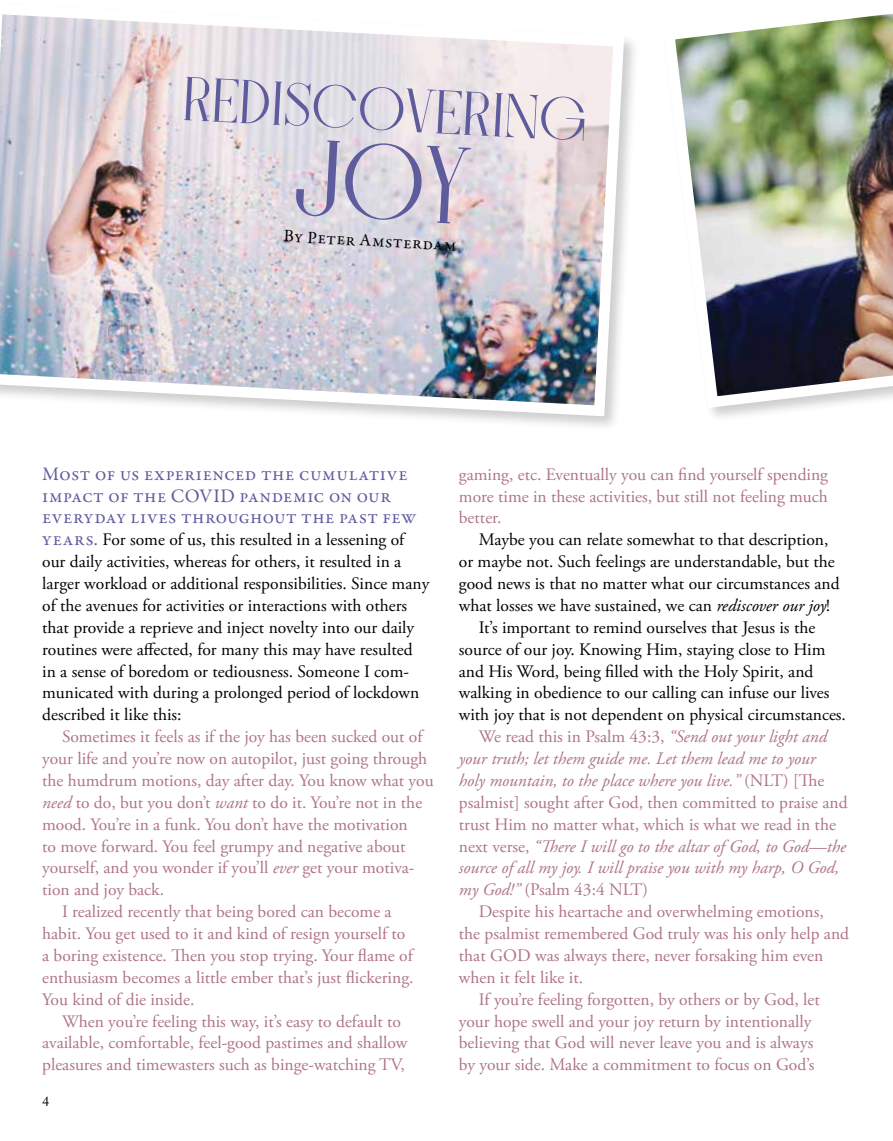
<style>
.page{position:relative;width:893px;height:1141px;background:#fff}
.page>*{position:absolute;margin:0;border:0;box-sizing:border-box;transform-origin:0 0}
.t1{font:700 59.5px "Bigilla";color:#5f5c9e}
.t2{font:19.25px/21.9px "Garamond Premr Pro";letter-spacing:.02em;color:#5f5c9e}
.t3{font:17.5px/21.9px "Adobe Garamond Pro";color:#ae7584;text-align:justify}
.t4{font:17.5px/21.9px "Adobe Garamond Pro";color:#000}
.t5{font:italic 17.5px "Adobe Garamond Pro";color:#ae7584}
.t6{font:17.5px "Garamond Premr Pro";color:#000}
.t7{font:14px "Adobe Caslon Pro";color:#000}
.s1{font-family:"Garamond Premr Pro";font-size:19.25px;color:#5f5c9e}
.s2{font-style:italic}
.s3{font-style:normal}
</style>
<div class="page">
<img style="left:0;top:14px;width:630px;height:408px">
<img style="left:675px;top:13px;width:218px;height:401px">
<svg style="left:295px;top:139px;width:176px;height:85px;background:#e0d9e0"></svg>
<h1 class="t1" style="left:185px;top:63px;width:405px;rotate:3deg">REDISCOVERING</h1>
<p class="t6" style="left:284px;top:225px;width:174px;rotate:3deg">By Peter Amsterdam</p>
<p class="t2" style="left:42px;top:463px;width:376px">Most of us experienced the cumulative impact of the COVID pandemic on our everyday lives throughout the past few</p>
<p class="t4" style="left:42px;top:529px;width:389px"><span class="s1">years.</span> For some of us, this resulted in a lessening of our daily activities, whereas for others, it resulted in a larger workload or additional responsibilities. Since many of the avenues for activities or interactions with others that provide a reprieve and inject novelty into our daily routines were affected, for many this may have resulted in a sense of boredom or tediousness. Someone I com&shy;municated with during a prolonged period of lockdown described it like this:</p>
<p class="t3" style="left:62px;top:726px;width:362px">Sometimes it feels as if the joy has been sucked out of</p>
<p class="t3" style="left:42px;top:748px;width:386px">your life and you’re now on autopilot, just going through</p>
<p class="t3" style="left:42px;top:770px;width:393px">the humdrum motions, day after day. You know what you</p>
<p class="t3" style="left:42px;top:792px;width:382px"><span class="s2">need</span> to do, but you don’t <span class="s2">want</span> to do it. You’re not in the</p>
<p class="t3" style="left:42px;top:814px;width:367px">mood. You’re in a funk. You don’t have the motivation</p>
<p class="t3" style="left:42px;top:836px;width:365px">to move forward. You feel grumpy and negative about</p>
<p class="t3" style="left:42px;top:858px;width:374px">yourself, and you wonder if you’ll <span class="s2">ever</span> get your motiva-</p>
<p class="t3" style="left:42px;top:879px;width:123px">tion and joy back.</p>
<p class="t3" style="left:62px;top:901px;width:331px">I realized recently that being bored can become a</p>
<p class="t3" style="left:42px;top:923px;width:365px">habit. You get used to it and kind of resign yourself to</p>
<p class="t3" style="left:42px;top:945px;width:372px">a boring existence. Then you stop trying. Your flame of</p>
<p class="t3" style="left:42px;top:967px;width:373px">enthusiasm becomes a little ember that’s just flickering.</p>
<p class="t3" style="left:42px;top:989px;width:154px">You kind of die inside.</p>
<p class="t3" style="left:62px;top:1011px;width:340px">When you’re feeling this way, it’s easy to default to</p>
<p class="t3" style="left:42px;top:1033px;width:367px">available, comfortable, feel-good pastimes and shallow</p>
<p class="t3" style="left:42px;top:1054px;width:364px">pleasures and timewasters such as binge-watching TV,</p>
<p class="t7" style="left:42px;top:1093px;width:8px">4</p>
<p class="t3" style="left:459px;top:464px;width:371px">gaming, etc. Eventually you can find yourself spending more time in these activities, but still not feeling much better.</p>
<p class="t4" style="left:479px;top:529px;width:351px">Maybe you can relate somewhat to that description,</p>
<p class="t4" style="left:459px;top:551px;width:377px">or maybe not. Such feelings are understandable, but the</p>
<p class="t4" style="left:459px;top:573px;width:382px">good news is that no matter what our circumstances and</p>
<p class="t4" style="left:459px;top:595px;width:373px">what losses we have sustained, we can <span class="s2">rediscover our joy</span>!</p>
<p class="t4" style="left:479px;top:617px;width:338px">It’s important to remind ourselves that Jesus is the</p>
<p class="t4" style="left:459px;top:639px;width:368px">source of our joy. Knowing Him, staying close to Him</p>
<p class="t4" style="left:459px;top:661px;width:356px">and His Word, being filled with the Holy Spirit, and</p>
<p class="t4" style="left:459px;top:683px;width:372px">walking in obedience to our calling can infuse our lives</p>
<p class="t4" style="left:459px;top:704px;width:389px">with joy that is not dependent on physical circumstances.</p>
<p class="t3" style="left:479px;top:726px;width:350px">We read this in Psalm 43:3, <span class="s2">“Send out your light and</span></p>
<p class="t5" style="left:459px;top:748px;width:358px">your truth; let them guide me. Let them lead me to your</p>
<p class="t5" style="left:459px;top:770px;width:367px">holy mountain, to the place where you live.” <span class="s3">(NLT) [The</span></p>
<p class="t3" style="left:459px;top:792px;width:390px">psalmist] sought after God, then committed to praise and</p>
<p class="t3" style="left:459px;top:814px;width:379px">trust Him no matter what, which is what we read in the</p>
<p class="t5" style="left:459px;top:835px;width:389px"><span class="s3">next verse,</span> “There I will go to the altar of God, to God—the</p>
<p class="t5" style="left:459px;top:857px;width:382px">source of all my joy. I will praise you with my harp, O God,</p>
<p class="t3" style="left:459px;top:879px;width:191px"><span class="s2">my God!”</span> (Psalm 43:4 NLT)</p>
<p class="t3" style="left:479px;top:901px;width:346px">Despite his heartache and overwhelming emotions,</p>
<p class="t3" style="left:459px;top:923px;width:392px">the psalmist remembered God truly was his only help and</p>
<p class="t3" style="left:459px;top:945px;width:366px">that GOD was always there, never forsaking him even</p>
<p class="t3" style="left:459px;top:967px;width:126px">when it felt like it.</p>
<p class="t3" style="left:479px;top:989px;width:343px">If you’re feeling forgotten, by others or by God, let</p>
<p class="t3" style="left:459px;top:1011px;width:354px">your hope swell and your joy return by intentionally</p>
<p class="t3" style="left:459px;top:1033px;width:356px">believing that God will never leave you and is always</p>
<p class="t3" style="left:459px;top:1054px;width:357px">by your side. Make a commitment to focus on God’s</p>
</div>
